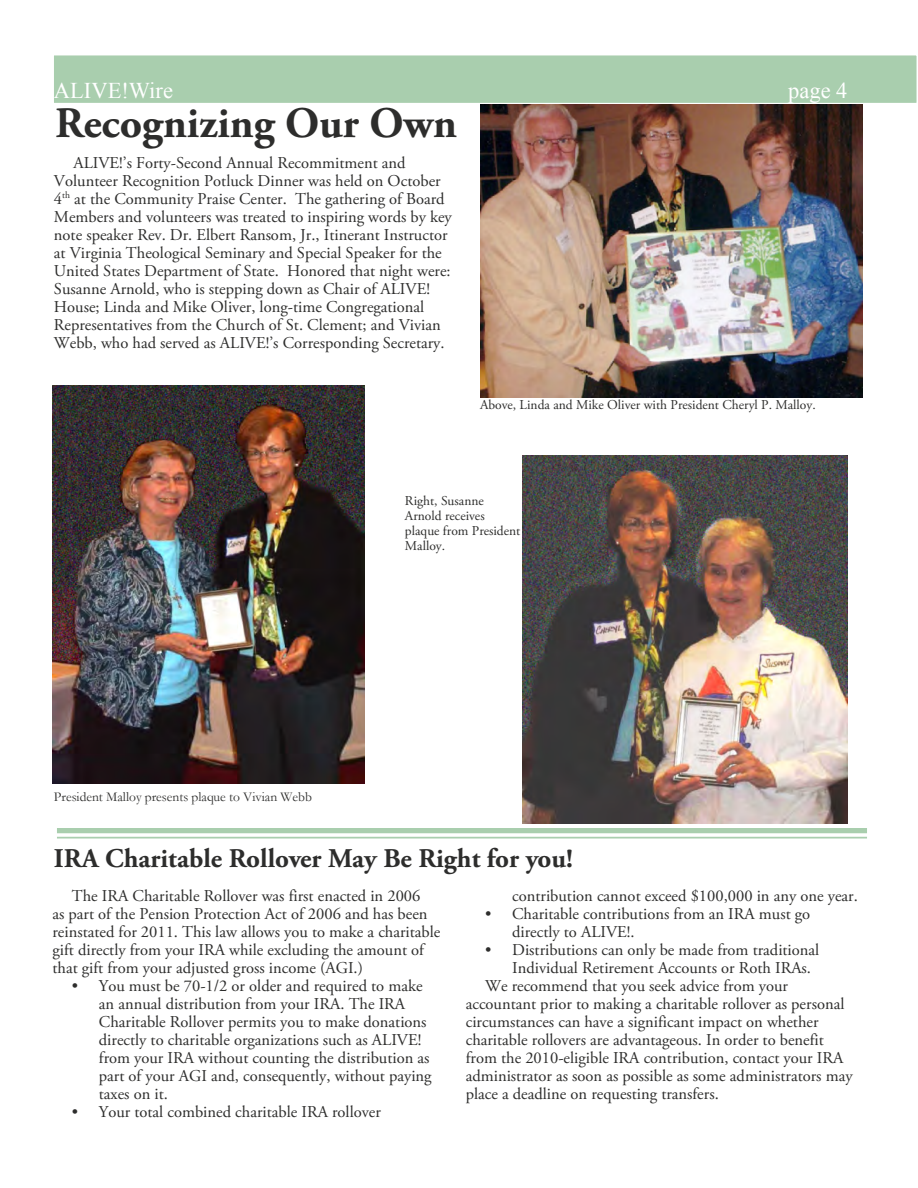
<style>
.page{position:relative;width:918px;height:1188px;background:#fff}
.page>*{position:absolute;margin:0;border:0;box-sizing:border-box;transform-origin:0 0}
.t1{font:700 43.5px "Adobe Garamond Pro";color:#2d2d2c}
.t2{font:700 27px "Adobe Garamond Pro";color:#2d2d2c}
.t3{font:22.5px "Times New Roman";color:#fff}
.t4{font:16.5px/18px "Adobe Garamond Pro";color:#2d2d2c}
.t5{font:13.5px/15px "Adobe Garamond Pro";color:#2d2d2c}
.t6{font:13.5px "Garamond";color:#2d2d2c}
</style>
<div class="page">
<div style="left:53px;top:55px;width:864px;height:49px;background:#a9ceae"></div>
<div style="left:52px;top:54px;width:866px;height:50px;border:2px solid #fff"></div>
<div style="left:57px;top:828px;width:810px;height:5px;background:#a9ceae"></div>
<hr style="left:57px;top:837px;width:810px;height:1px;background:#a9ceae">
<img style="left:522px;top:456px;width:326px;height:367px">
<img style="left:52px;top:385px;width:312px;height:398px">
<img style="left:480px;top:105px;width:382px;height:292px">
<h3 class="t3" style="left:54px;top:75px;width:121px">ALIVE!Wire</h3>
<h3 class="t3" style="left:788px;top:75px;width:61px">page 4</h3>
<h1 class="t1" style="left:55px;top:98px;width:404px">Recognizing Our Own</h1>
<p class="t4" style="left:54px;top:154px;width:399px;text-indent:19px">ALIVE!’s Forty-Second Annual Recommitment and Volunteer Recognition Potluck Dinner was held on October 4<sup>th</sup> at the Community Praise Center. The gathering of Board Members and volunteers was treated to inspiring words by key note speaker Rev. Dr. Elbert Ransom, Jr., Itinerant Instructor at Virginia Theological Seminary and Special Speaker for the United States Department of State. Honored that night were:<br>Susanne Arnold, who is stepping down as Chair of ALIVE!<br>House; Linda and Mike Oliver, long-time Congregational Representatives from the Church of St. Clement; and Vivian Webb, who had served as ALIVE!’s Corresponding Secretary.</p>
<p class="t5" style="left:480px;top:397px;width:337px">Above, Linda and Mike Oliver with President Cheryl P. Malloy.</p>
<p class="t5" style="left:405px;top:493px;width:117px">Right, Susanne<br>Arnold receives plaque from President<br>Malloy.</p>
<p class="t6" style="left:54px;top:787px;width:259px">President Malloy presents plaque to Vivian Webb</p>
<h2 class="t2" style="left:54px;top:843px;width:520px">IRA Charitable Rollover May Be Right for you!</h2>
<p class="t4" style="left:52px;top:887px;width:389px;text-indent:19px">The IRA Charitable Rollover was first enacted in 2006<br>as part of the Pension Protection Act of 2006 and has been reinstated for 2011. This law allows you to make a charitable gift directly from your IRA while excluding the amount of that gift from your adjusted gross income (AGI.)</p>
<p class="t4" style="left:99px;top:977px;width:334px;text-indent:-27px">• You must be 70-1/2 or older and required to make an annual distribution from your IRA. The IRA Charitable Rollover permits you to make donations directly to charitable organizations such as ALIVE! from your IRA without counting the distribution as part of your AGI and, consequently, without paying taxes on it.</p>
<p class="t4" style="left:72px;top:1103px;width:310px">• Your total combined charitable IRA rollover</p>
<p class="t4" style="left:512px;top:887px;width:347px">contribution cannot exceed $100,000 in any one year.</p>
<p class="t4" style="left:512px;top:905px;width:300px;text-indent:-27px">• Charitable contributions from an IRA must go directly to ALIVE!.</p>
<p class="t4" style="left:485px;top:941px;width:336px">• Distributions can only be made from traditional</p>
<p class="t4" style="left:512px;top:959px;width:300px">Individual Retirement Accounts or Roth IRAs.</p>
<p class="t4" style="left:485px;top:977px;width:304px">We recommend that you seek advice from your</p>
<p class="t4" style="left:466px;top:995px;width:380px">accountant prior to making a charitable rollover as personal</p>
<p class="t4" style="left:466px;top:1013px;width:354px">circumstances can have a significant impact on whether</p>
<p class="t4" style="left:466px;top:1031px;width:360px">charitable rollovers are advantageous. In order to benefit</p>
<p class="t4" style="left:466px;top:1049px;width:379px">from the 2010-eligible IRA contribution, contact your IRA</p>
<p class="t4" style="left:466px;top:1067px;width:388px">administrator as soon as possible as some administrators may</p>
<p class="t4" style="left:466px;top:1085px;width:255px">place a deadline on requesting transfers.</p>
</div>
